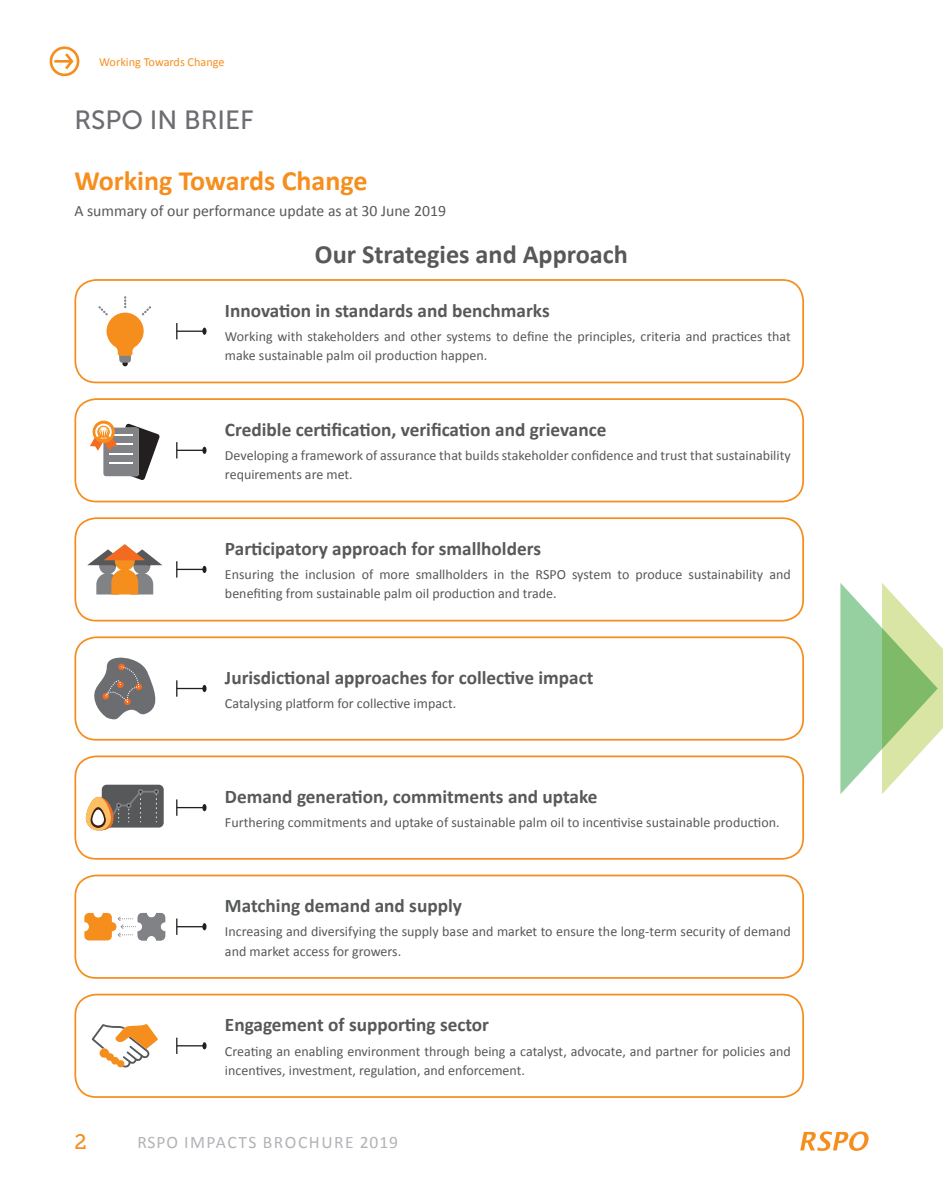
<style>
.page{position:relative;width:943px;height:1191px;background:#fff}
.page>*{position:absolute;margin:0;border:0;box-sizing:border-box;transform-origin:0 0}
.t1{font:700 28px "Calibri";color:#f68e1e}
.t2{font:700 26.25px "Calibri";color:#57585a}
.t3{font:26.25px "Museo Sans 500";color:#6c6d70}
.t4{font:21px "Museo Slab 500";color:#f68e1e}
.t5{font:700 19.25px "Calibri";color:#57585a}
.t6{font:17.5px "Calibri";letter-spacing:.085em;color:#b2b3b7}
.t7{font:15.75px "Calibri";color:#57585a}
.t8{font:14px/19.2px "Calibri";color:#57585a}
.t9{font:12.25px "Calibri";color:#f68e1e}
</style>
<div class="page">
<svg style="left:800px;top:1131px;width:68px;height:19px"></svg>
<div style="left:50px;top:46px;width:29px;height:30px;border:3px solid #f68e1e;border-radius:50%"></div>
<svg style="left:65px;top:50px;width:10px;height:22px"></svg>
<hr style="left:54px;top:60px;width:18px;height:3px;background:#f68e1e">
<div style="left:74px;top:279px;width:730px;height:104px;border:2px solid #f68e1e;border-radius:21px"></div>
<div style="left:122px;top:359px;width:6px;height:7px;background:#231f20;border-radius:3px"></div>
<svg style="left:98px;top:297px;width:53px;height:66px"></svg>
<svg style="left:202px;top:328px;width:4px;height:7px"></svg>
<svg style="left:176px;top:323px;width:1px;height:16px"></svg>
<hr style="left:177px;top:330px;width:27px;height:2px;background:#231f20">
<div style="left:74px;top:398px;width:730px;height:104px;border:2px solid #f68e1e;border-radius:21px"></div>
<svg style="left:202px;top:447px;width:4px;height:7px"></svg>
<svg style="left:176px;top:442px;width:1px;height:16px"></svg>
<hr style="left:177px;top:449px;width:27px;height:2px;background:#231f20">
<svg style="left:93px;top:420px;width:22px;height:23px"></svg>
<svg style="left:90px;top:423px;width:70px;height:57px"></svg>
<div style="left:74px;top:517px;width:730px;height:104px;border:2px solid #f68e1e;border-radius:21px"></div>
<svg style="left:176px;top:561px;width:30px;height:16px"></svg>
<svg style="left:87px;top:544px;width:75px;height:50px"></svg>
<div style="left:74px;top:636px;width:730px;height:104px;border:2px solid #f68e1e;border-radius:21px"></div>
<svg style="left:176px;top:680px;width:30px;height:16px"></svg>
<svg style="left:94px;top:657px;width:62px;height:63px"></svg>
<div style="left:74px;top:755px;width:730px;height:104px;border:2px solid #f68e1e;border-radius:21px"></div>
<svg style="left:176px;top:799px;width:30px;height:16px"></svg>
<div style="left:102px;top:784px;width:62px;height:43px;background:#57585a;border-radius:5px"></div>
<svg style="left:86px;top:789px;width:73px;height:41px"></svg>
<svg style="left:86px;top:797px;width:25px;height:33px"></svg>
<svg style="left:91px;top:807px;width:15px;height:21px"></svg>
<svg style="left:92px;top:809px;width:12px;height:16px"></svg>
<div style="left:74px;top:874px;width:730px;height:104px;border:2px solid #f68e1e;border-radius:21px"></div>
<svg style="left:176px;top:918px;width:30px;height:17px"></svg>
<svg style="left:84px;top:913px;width:81px;height:27px"></svg>
<div style="left:74px;top:993px;width:730px;height:105px;border:2px solid #f68e1e;border-radius:21px"></div>
<svg style="left:176px;top:1037px;width:30px;height:17px"></svg>
<svg style="left:92px;top:1024px;width:66px;height:44px"></svg>
<svg style="left:840px;top:583px;width:103px;height:211px"></svg>
<p class="t9" style="left:99px;top:54px;width:127px">Working Towards Change</p>
<p class="t3" style="left:74px;top:105px;width:181px">RSPO IN BRIEF</p>
<p class="t1" style="left:74px;top:161px;width:294px">Working Towards Change</p>
<p class="t7" style="left:74px;top:201px;width:373px">A summary of our performance update as at 30 June 2019</p>
<p class="t2" style="left:315px;top:235px;width:314px">Our Strategies and Approach</p>
<p class="t5" style="left:225px;top:297px;width:326px">Innovation in standards and benchmarks</p>
<p class="t8" style="left:225px;top:327px;width:567px">Working with stakeholders and other systems to define the principles, criteria and practices that make sustainable palm oil production happen.</p>
<p class="t5" style="left:225px;top:416px;width:383px">Credible certification, verification and grievance</p>
<p class="t8" style="left:225px;top:446px;width:567px">Developing a framework of assurance that builds stakeholder confidence and trust that sustainability requirements are met.</p>
<p class="t5" style="left:225px;top:535px;width:317px">Participatory approach for smallholders</p>
<p class="t8" style="left:225px;top:565px;width:567px">Ensuring the inclusion of more smallholders in the RSPO system to produce sustainability and benefiting from sustainable palm oil production and trade.</p>
<p class="t5" style="left:225px;top:663px;width:370px">Jurisdictional approaches for collective impact</p>
<p class="t8" style="left:225px;top:693px;width:233px">Catalysing platform for collective impact.</p>
<p class="t5" style="left:225px;top:782px;width:374px">Demand generation, commitments and uptake</p>
<p class="t8" style="left:225px;top:812px;width:556px">Furthering commitments and uptake of sustainable palm oil to incentivise sustainable production.</p>
<p class="t5" style="left:225px;top:892px;width:238px">Matching demand and supply</p>
<p class="t8" style="left:225px;top:922px;width:567px">Increasing and diversifying the supply base and market to ensure the long-term security of demand and market access for growers.</p>
<p class="t5" style="left:225px;top:1011px;width:265px">Engagement of supporting sector</p>
<p class="t8" style="left:225px;top:1041px;width:567px">Creating an enabling environment through being a catalyst, advocate, and partner for policies and incentives, investment, regulation, and enforcement.</p>
<h3 class="t4" style="left:74px;top:1130px;width:14px">2</h3>
<p class="t6" style="left:137px;top:1130px;width:262px">RSPO IMPACTS BROCHURE 2019</p>
</div>
